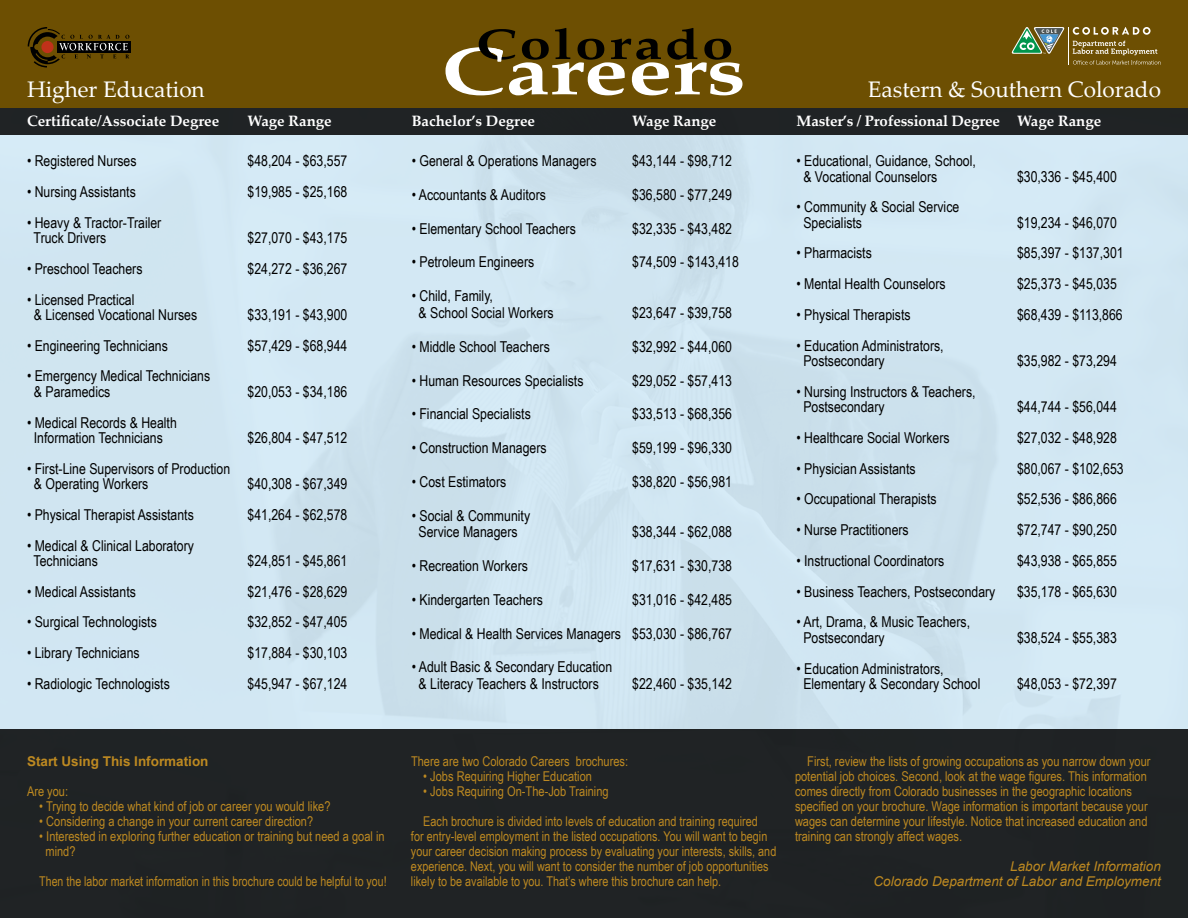
<style>
.page{position:relative;width:1188px;height:918px;background:#d1e6f2}
.page>*{position:absolute;margin:0;border:0;box-sizing:border-box;transform-origin:0 0}
.t1{font:22.5px "Palatino Linotype";color:#fff}
.t2{font:15px/15.3px "Arial Narrow";color:#000}
.t3{font:700 15px "Palatino Linotype";color:#fff}
.t4{font:13.5px/15px "Arial Narrow";color:#bd8921}
.t5{font:13.5px "Arial Narrow";color:#bd8921;scale:.96 1}
.t6{font:italic 13.5px/15px "Arial";color:#bd8921;text-align:right}
.t7{font:700 13.5px "Arial";color:#bd8921}
</style>
<div class="page">
<div style="left:0;top:0;width:1188px;height:108px;background:#6d4f02"></div>
<div style="left:0;top:108px;width:1188px;height:27px;background:#202325"></div>
<div style="left:57px;top:41px;width:73px;height:11px;background:#000"></div>
<svg style="left:28px;top:27px;width:101px;height:41px"></svg>
<svg style="left:446px;top:28px;width:296px;height:67px"></svg>
<div style="left:0;top:729px;width:1188px;height:189px;background:#202325"></div>
<svg style="left:1073px;top:27px;width:78px;height:8px"></svg>
<svg style="left:1073px;top:41px;width:88px;height:24px"></svg>
<hr style="left:1068px;top:27px;width:1px;height:37px;background:#fff">
<svg style="left:1012px;top:27px;width:53px;height:27px"></svg>
<h1 class="t1" style="left:27px;top:74px;width:179px">Higher Education</h1>
<p class="t3" style="left:27px;top:110px;width:194px">Certificate/Associate Degree</p>
<p class="t3" style="left:248px;top:110px;width:86px">Wage Range</p>
<p class="t3" style="left:412px;top:110px;width:125px">Bachelor’s Degree</p>
<p class="t3" style="left:632px;top:110px;width:86px">Wage Range</p>
<p class="t3" style="left:796px;top:110px;width:306px">Master’s / Professional Degree Wage Range</p>
<h1 class="t1" style="left:868px;top:74px;width:295px">Eastern &amp; Southern Colorado</h1>
<p class="t2" style="left:27px;top:153px;width:111px">• Registered Nurses</p>
<p class="t2" style="left:248px;top:153px;width:101px">$48,204 - $63,557</p>
<p class="t2" style="left:27px;top:183px;width:110px">• Nursing Assistants</p>
<p class="t2" style="left:248px;top:183px;width:101px">$19,985 - $25,168</p>
<p class="t2" style="left:34px;top:214px;width:129px;text-indent:-7px">• Heavy &amp; Tractor-Trailer<br>Truck Drivers</p>
<p class="t2" style="left:248px;top:230px;width:101px">$27,070 - $43,175</p>
<p class="t2" style="left:27px;top:260px;width:117px">• Preschool Teachers</p>
<p class="t2" style="left:248px;top:260px;width:101px">$24,272 - $36,267</p>
<p class="t2" style="left:34px;top:291px;width:165px;text-indent:-7px">• Licensed Practical<br>&amp; Licensed Vocational Nurses</p>
<p class="t2" style="left:248px;top:306px;width:101px">$33,191 - $43,900</p>
<p class="t2" style="left:27px;top:337px;width:142px">• Engineering Technicians</p>
<p class="t2" style="left:248px;top:337px;width:101px">$57,429 - $68,944</p>
<p class="t2" style="left:34px;top:368px;width:178px;text-indent:-7px">• Emergency Medical Technicians &amp; Paramedics</p>
<p class="t2" style="left:248px;top:383px;width:101px">$20,053 - $34,186</p>
<p class="t2" style="left:27px;top:414px;width:151px;text-align:center">• Medical Records &amp; Health<br>Information Technicians</p>
<p class="t2" style="left:34px;top:460px;width:198px;text-indent:-7px">• First-Line Supervisors of Production &amp; Operating Workers</p>
<p class="t2" style="left:248px;top:429px;width:101px">$26,804 - $47,512</p>
<p class="t2" style="left:248px;top:476px;width:101px">$40,308 - $67,349</p>
<p class="t2" style="left:27px;top:506px;width:168px">• Physical Therapist Assistants</p>
<p class="t2" style="left:248px;top:506px;width:101px">$41,264 - $62,578</p>
<p class="t2" style="left:34px;top:537px;width:162px;text-indent:-7px">• Medical &amp; Clinical Laboratory<br>Technicians</p>
<p class="t2" style="left:248px;top:552px;width:101px">$24,851 - $45,861</p>
<p class="t2" style="left:27px;top:583px;width:110px">• Medical Assistants</p>
<p class="t2" style="left:248px;top:583px;width:101px">$21,476 - $28,629</p>
<p class="t2" style="left:27px;top:614px;width:131px">• Surgical Technologists</p>
<p class="t2" style="left:248px;top:614px;width:101px">$32,852 - $47,405</p>
<p class="t2" style="left:27px;top:645px;width:114px">• Library Technicians</p>
<p class="t2" style="left:248px;top:645px;width:101px">$17,884 - $30,103</p>
<p class="t2" style="left:27px;top:675px;width:144px">• Radiologic Technologists</p>
<p class="t2" style="left:248px;top:675px;width:101px">$45,947 - $67,124</p>
<p class="t2" style="left:412px;top:153px;width:186px">• General &amp; Operations Managers</p>
<p class="t2" style="left:632px;top:153px;width:101px">$43,144 - $98,712</p>
<p class="t2" style="left:412px;top:186px;width:136px">• Accountants &amp; Auditors</p>
<p class="t2" style="left:632px;top:186px;width:101px">$36,580 - $77,249</p>
<p class="t2" style="left:412px;top:220px;width:166px">• Elementary School Teachers</p>
<p class="t2" style="left:632px;top:220px;width:101px">$32,335 - $43,482</p>
<p class="t2" style="left:412px;top:254px;width:124px">• Petroleum Engineers</p>
<p class="t2" style="left:632px;top:254px;width:108px">$74,509 - $143,418</p>
<p class="t2" style="left:419px;top:287px;width:137px;line-height:16.8px;text-indent:-7px">• Child, Family,<br>&amp; School Social Workers</p>
<p class="t2" style="left:632px;top:305px;width:101px">$23,647 - $39,758</p>
<p class="t2" style="left:412px;top:338px;width:140px">• Middle School Teachers</p>
<p class="t2" style="left:632px;top:338px;width:101px">$32,992 - $44,060</p>
<p class="t2" style="left:412px;top:372px;width:173px">• Human Resources Specialists</p>
<p class="t2" style="left:632px;top:372px;width:101px">$29,052 - $57,413</p>
<p class="t2" style="left:412px;top:406px;width:121px">• Financial Specialists</p>
<p class="t2" style="left:632px;top:406px;width:101px">$33,513 - $68,356</p>
<p class="t2" style="left:412px;top:440px;width:136px">• Construction Managers</p>
<p class="t2" style="left:632px;top:440px;width:101px">$59,199 - $96,330</p>
<p class="t2" style="left:412px;top:473px;width:96px">• Cost Estimators</p>
<p class="t2" style="left:632px;top:473px;width:101px">$38,820 - $56,981</p>
<p class="t2" style="left:412px;top:506px;width:120px;line-height:16.8px;text-align:center">• Social &amp; Community<br>Service Managers</p>
<p class="t2" style="left:632px;top:524px;width:101px">$38,344 - $62,088</p>
<p class="t2" style="left:412px;top:558px;width:118px">• Recreation Workers</p>
<p class="t2" style="left:632px;top:558px;width:101px">$17,631 - $30,738</p>
<p class="t2" style="left:412px;top:591px;width:133px">• Kindergarten Teachers</p>
<p class="t2" style="left:632px;top:591px;width:101px">$31,016 - $42,485</p>
<p class="t2" style="left:412px;top:625px;width:322px">• Medical &amp; Health Services Managers $53,030 - $86,767</p>
<p class="t2" style="left:412px;top:658px;width:202px;line-height:16.8px;text-align:center">• Adult Basic &amp; Secondary Education &amp; Literacy Teachers &amp; Instructors</p>
<p class="t2" style="left:632px;top:676px;width:101px">$22,460 - $35,142</p>
<p class="t2" style="left:803px;top:153px;width:174px;text-indent:-7px">• Educational, Guidance, School, &amp; Vocational Counselors</p>
<p class="t2" style="left:803px;top:199px;width:158px;text-indent:-7px">• Community &amp; Social Service<br>Specialists</p>
<p class="t2" style="left:1017px;top:168px;width:101px">$30,336 - $45,400</p>
<p class="t2" style="left:1017px;top:214px;width:101px">$19,234 - $46,070</p>
<p class="t2" style="left:796px;top:245px;width:77px">• Pharmacists</p>
<p class="t2" style="left:1017px;top:245px;width:108px">$85,397 - $137,301</p>
<p class="t2" style="left:796px;top:276px;width:151px">• Mental Health Counselors</p>
<p class="t2" style="left:1017px;top:276px;width:101px">$25,373 - $45,035</p>
<p class="t2" style="left:796px;top:306px;width:116px">• Physical Therapists</p>
<p class="t2" style="left:1017px;top:306px;width:107px">$68,439 - $113,866</p>
<p class="t2" style="left:803px;top:337px;width:142px;text-indent:-7px">• Education Administrators,<br>Postsecondary</p>
<p class="t2" style="left:1017px;top:353px;width:101px">$35,982 - $73,294</p>
<p class="t2" style="left:803px;top:383px;width:174px;text-indent:-7px">• Nursing Instructors &amp; Teachers,<br>Postsecondary</p>
<p class="t2" style="left:1017px;top:399px;width:101px">$44,744 - $56,044</p>
<p class="t2" style="left:796px;top:429px;width:155px">• Healthcare Social Workers</p>
<p class="t2" style="left:1017px;top:429px;width:101px">$27,032 - $48,928</p>
<p class="t2" style="left:796px;top:460px;width:121px">• Physician Assistants</p>
<p class="t2" style="left:1017px;top:460px;width:108px">$80,067 - $102,653</p>
<p class="t2" style="left:796px;top:491px;width:142px">• Occupational Therapists</p>
<p class="t2" style="left:1017px;top:491px;width:101px">$52,536 - $86,866</p>
<p class="t2" style="left:796px;top:522px;width:114px">• Nurse Practitioners</p>
<p class="t2" style="left:1017px;top:522px;width:101px">$72,747 - $90,250</p>
<p class="t2" style="left:796px;top:552px;width:149px">• Instructional Coordinators</p>
<p class="t2" style="left:1017px;top:552px;width:101px">$43,938 - $65,855</p>
<p class="t2" style="left:796px;top:583px;width:200px">• Business Teachers, Postsecondary</p>
<p class="t2" style="left:1017px;top:583px;width:101px">$35,178 - $65,630</p>
<p class="t2" style="left:803px;top:614px;width:168px;text-indent:-7px">• Art, Drama, &amp; Music Teachers,<br>Postsecondary</p>
<p class="t2" style="left:1017px;top:629px;width:101px">$38,524 - $55,383</p>
<p class="t2" style="left:803px;top:660px;width:179px;text-indent:-7px">• Education Administrators,<br>Elementary &amp; Secondary School</p>
<p class="t2" style="left:1017px;top:675px;width:101px">$48,053 - $72,397</p>
<p class="t7" style="left:27px;top:752px;width:183px">Start Using This Information</p>
<p class="t4" style="left:27px;top:783px;width:43px">Are you:</p>
<p class="t4" style="left:39px;top:798px;width:293px">• Trying to decide what kind of job or career you would like?</p>
<p class="t4" style="left:39px;top:813px;width:275px">• Considering a change in your current career direction?</p>
<p class="t4" style="left:45px;top:828px;width:341px;text-indent:-6px">• Interested in exploring further education or training but need a goal in mind?</p>
<p class="t5" style="left:39px;top:871px;width:363px">Then the labor market information in this brochure could be helpful to you!</p>
<p class="t4" style="left:411px;top:753px;width:219px">There are two Colorado Careers brochures:</p>
<p class="t4" style="left:423px;top:768px;width:170px">• Jobs Requiring Higher Education</p>
<p class="t4" style="left:423px;top:783px;width:187px">• Jobs Requiring On-The-Job Training</p>
<p class="t4" style="left:411px;top:813px;width:367px;text-indent:12px">Each brochure is divided into levels of education and training required<br>for entry-level employment in the listed occupations. You will want to begin your career decision making process by evaluating your interests, skills, and experience. Next, you will want to consider the number of job opportunities likely to be available to you. That’s where this brochure can help.</p>
<p class="t4" style="left:795px;top:753px;width:357px;text-indent:12px">First, review the lists of growing occupations as you narrow down your potential job choices. Second, look at the wage figures. This information comes directly from Colorado businesses in the geographic locations specified on your brochure. Wage information is important because your wages can determine your lifestyle. Notice that increased education and training can strongly affect wages.</p>
<p class="t6" style="left:874px;top:859px;width:289px">Labor Market Information<br>Colorado Department of Labor and Employment</p>
</div>
